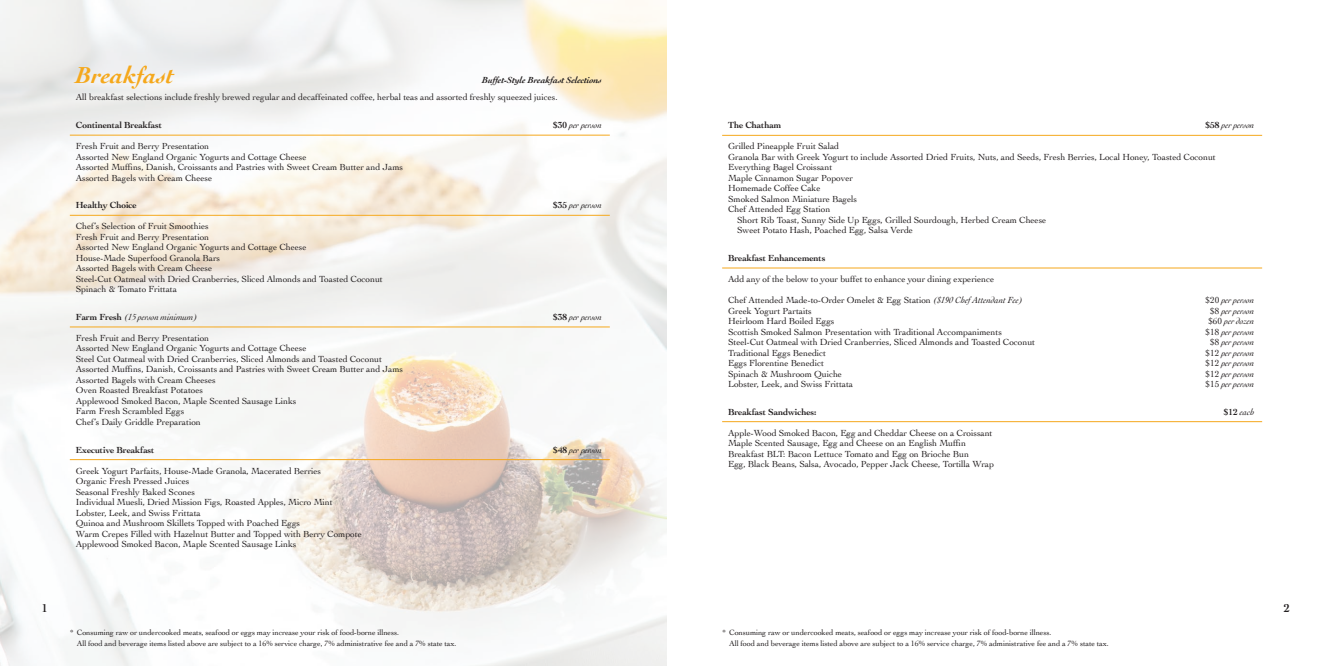
<style>
.page{position:relative;width:1332px;height:666px;background:#fff}
.page>*{position:absolute;margin:0;border:0;box-sizing:border-box;transform-origin:0 0}
.MENU__Cochin_Italic{font:italic 700 24.2px "Cochin";letter-spacing:-.005em;color:#f5a81c}
.t1{font:700 12px "Cochin";color:#231f20}
.MENU__TEXT_Cochin_9{font:9.2px "Cochin";letter-spacing:-.01em;color:#231f20}
.MENU__TEXT_Cochin_9-2{font:italic 9.2px "Cochin";letter-spacing:-.015em;color:#231f20}
.MENU__Cochin_Bold_He{font:700 9.2px "Cochin";letter-spacing:-.015em;color:#231f20}
.MENU__Cochin_Bold_He-2{font:italic 9.2px "Cochin";letter-spacing:-.015em;color:#231f20}
.MENU__Cochin_Bold_He-3{font:9.2px "Cochin";letter-spacing:-.01em;color:#231f20}
.MENU__Cochin_Italic-2{font:italic 700 9.2px "Cochin";letter-spacing:-.015em;color:#231f20}
.t2{font:8px/11.2px "Cochin";letter-spacing:-.01em;color:#231f20}
.s1{font-weight:700;font-style:normal}
.s2{font-style:italic}
.s3{font-style:normal}
</style>
<div class="page">
<img style="left:0;top:0;width:666px;height:666px">
<hr style="left:70px;top:135px;width:540px;height:1px;background:#f5a81c">
<hr style="left:70px;top:215px;width:540px;height:1px;background:#f5a81c">
<hr style="left:70px;top:326px;width:540px;height:1px;background:#f5a81c">
<hr style="left:70px;top:459px;width:540px;height:1px;background:#f5a81c">
<hr style="left:722px;top:135px;width:540px;height:1px;background:#f5a81c">
<hr style="left:722px;top:268px;width:540px;height:1px;background:#f5a81c">
<hr style="left:722px;top:421px;width:540px;height:1px;background:#f5a81c">
<p class="MENU__Cochin_Italic" style="left:76px;top:59px;width:99px">Breakfast</p>
<p class="MENU__Cochin_Italic-2" style="left:482px;top:74px;width:121px">Buffet-Style Breakfast Selections</p>
<p class="MENU__TEXT_Cochin_9" style="left:76px;top:91px;width:483px">All breakfast selections include freshly brewed regular and decaffeinated coffee, herbal teas and assorted freshly squeezed juices.</p>
<p class="MENU__Cochin_Bold_He" style="left:76px;top:119px;width:88px">Continental Breakfast</p>
<p class="MENU__Cochin_Bold_He-2" style="left:553px;top:119px;width:50px"><span class="s1">$30</span> per person</p>
<p class="MENU__TEXT_Cochin_9" style="left:76px;top:140px;width:135px">Fresh Fruit and Berry Presentation</p>
<p class="MENU__TEXT_Cochin_9" style="left:76px;top:150px;width:232px">Assorted New England Organic Yogurts and Cottage Cheese</p>
<p class="MENU__TEXT_Cochin_9" style="left:76px;top:161px;width:329px">Assorted Muffins, Danish, Croissants and Pastries with Sweet Cream Butter and Jams</p>
<p class="MENU__TEXT_Cochin_9" style="left:76px;top:171px;width:138px">Assorted Bagels with Cream Cheese</p>
<p class="MENU__Cochin_Bold_He" style="left:76px;top:199px;width:63px">Healthy Choice</p>
<p class="MENU__Cochin_Bold_He-2" style="left:553px;top:199px;width:50px"><span class="s1">$35</span> per person</p>
<p class="MENU__TEXT_Cochin_9" style="left:76px;top:220px;width:134px">Chef’s Selection of Fruit Smoothies</p>
<p class="MENU__TEXT_Cochin_9" style="left:76px;top:231px;width:135px">Fresh Fruit and Berry Presentation</p>
<p class="MENU__TEXT_Cochin_9" style="left:76px;top:241px;width:232px">Assorted New England Organic Yogurts and Cottage Cheese</p>
<p class="MENU__TEXT_Cochin_9" style="left:76px;top:252px;width:146px">House-Made Superfood Granola Bars</p>
<p class="MENU__TEXT_Cochin_9" style="left:76px;top:262px;width:138px">Assorted Bagels with Cream Cheese</p>
<p class="MENU__TEXT_Cochin_9" style="left:76px;top:273px;width:309px">Steel-Cut Oatmeal with Dried Cranberries, Sliced Almonds and Toasted Coconut</p>
<p class="MENU__TEXT_Cochin_9" style="left:76px;top:283px;width:103px">Spinach &amp; Tomato Frittata</p>
<p class="MENU__Cochin_Bold_He-2" style="left:76px;top:311px;width:123px"><span class="s1">Farm Fresh</span> (15 person minimum)</p>
<p class="MENU__Cochin_Bold_He-2" style="left:553px;top:311px;width:50px"><span class="s1">$38</span> per person</p>
<p class="MENU__TEXT_Cochin_9" style="left:76px;top:332px;width:135px">Fresh Fruit and Berry Presentation</p>
<p class="MENU__TEXT_Cochin_9" style="left:76px;top:342px;width:232px">Assorted New England Organic Yogurts and Cottage Cheese</p>
<p class="MENU__TEXT_Cochin_9" style="left:76px;top:353px;width:308px">Steel Cut Oatmeal with Dried Cranberries, Sliced Almonds and Toasted Coconut</p>
<p class="MENU__TEXT_Cochin_9" style="left:76px;top:363px;width:329px">Assorted Muffins, Danish, Croissants and Pastries with Sweet Cream Butter and Jams</p>
<p class="MENU__TEXT_Cochin_9" style="left:76px;top:374px;width:141px">Assorted Bagels with Cream Cheeses</p>
<p class="MENU__TEXT_Cochin_9" style="left:76px;top:384px;width:129px">Oven Roasted Breakfast Potatoes</p>
<p class="MENU__TEXT_Cochin_9" style="left:76px;top:395px;width:222px">Applewood Smoked Bacon, Maple Scented Sausage Links</p>
<p class="MENU__TEXT_Cochin_9" style="left:76px;top:405px;width:110px">Farm Fresh Scrambled Eggs</p>
<p class="MENU__TEXT_Cochin_9" style="left:76px;top:416px;width:127px">Chef’s Daily Griddle Preparation</p>
<p class="MENU__Cochin_Bold_He" style="left:76px;top:443px;width:80px">Executive Breakfast</p>
<p class="MENU__Cochin_Bold_He-2" style="left:553px;top:443px;width:50px"><span class="s1">$48</span> per person</p>
<p class="MENU__TEXT_Cochin_9" style="left:76px;top:464px;width:247px">Greek Yogurt Parfaits, House-Made Granola, Macerated Berries</p>
<p class="MENU__TEXT_Cochin_9" style="left:76px;top:475px;width:115px">Organic Fresh Pressed Juices</p>
<p class="MENU__TEXT_Cochin_9" style="left:76px;top:485px;width:121px">Seasonal Freshly Baked Scones</p>
<p class="MENU__TEXT_Cochin_9" style="left:76px;top:496px;width:258px">Individual Muesli, Dried Mission Figs, Roasted Apples, Micro Mint</p>
<p class="MENU__TEXT_Cochin_9" style="left:76px;top:506px;width:127px">Lobster, Leek, and Swiss Frittata</p>
<p class="MENU__TEXT_Cochin_9" style="left:76px;top:517px;width:226px">Quinoa and Mushroom Skillets Topped with Poached Eggs</p>
<p class="MENU__TEXT_Cochin_9" style="left:76px;top:527px;width:287px">Warm Crepes Filled with Hazelnut Butter and Topped with Berry Compote</p>
<p class="MENU__TEXT_Cochin_9" style="left:76px;top:538px;width:222px">Applewood Smoked Bacon, Maple Scented Sausage Links</p>
<p class="MENU__Cochin_Bold_He" style="left:728px;top:119px;width:55px">The Chatham</p>
<p class="MENU__Cochin_Bold_He-2" style="left:1205px;top:119px;width:50px"><span class="s1">$58</span> per person</p>
<p class="MENU__TEXT_Cochin_9" style="left:728px;top:140px;width:113px">Grilled Pineapple Fruit Salad</p>
<p class="MENU__TEXT_Cochin_9" style="left:728px;top:151px;width:489px">Granola Bar with Greek Yogurt to include Assorted Dried Fruits, Nuts, and Seeds, Fresh Berries, Local Honey, Toasted Coconut</p>
<p class="MENU__TEXT_Cochin_9" style="left:728px;top:161px;width:106px">Everything Bagel Croissant</p>
<p class="MENU__TEXT_Cochin_9" style="left:728px;top:172px;width:126px">Maple Cinnamon Sugar Popover</p>
<p class="MENU__TEXT_Cochin_9" style="left:728px;top:182px;width:94px">Homemade Coffee Cake</p>
<p class="MENU__TEXT_Cochin_9" style="left:728px;top:193px;width:130px">Smoked Salmon Miniature Bagels</p>
<p class="MENU__TEXT_Cochin_9" style="left:728px;top:203px;width:104px">Chef Attended Egg Station</p>
<p class="MENU__TEXT_Cochin_9" style="left:737px;top:214px;width:311px">Short Rib Toast, Sunny Side Up Eggs, Grilled Sourdough, Herbed Cream Cheese</p>
<p class="MENU__TEXT_Cochin_9" style="left:737px;top:224px;width:177px">Sweet Potato Hash, Poached Egg, Salsa Verde</p>
<p class="MENU__Cochin_Bold_He" style="left:728px;top:252px;width:99px">Breakfast Enhancements</p>
<p class="MENU__Cochin_Bold_He-3" style="left:728px;top:273px;width:268px">Add any of the below to your buffet to enhance your dining experience</p>
<p class="MENU__TEXT_Cochin_9" style="left:728px;top:294px;width:296px">Chef Attended Made-to-Order Omelet &amp; Egg Station <span class="s2">($190 Chef Attendant Fee)</span></p>
<p class="MENU__TEXT_Cochin_9-2" style="left:1206px;top:294px;width:50px"><span class="s3">$20</span> per person</p>
<p class="MENU__TEXT_Cochin_9" style="left:728px;top:304px;width:85px">Greek Yogurt Partaits</p>
<p class="MENU__TEXT_Cochin_9-2" style="left:1210px;top:304px;width:46px"><span class="s3">$8</span> per person</p>
<p class="MENU__TEXT_Cochin_9" style="left:728px;top:315px;width:108px">Heirloom Hard Boiled Eggs</p>
<p class="MENU__TEXT_Cochin_9-2" style="left:1208px;top:315px;width:47px"><span class="s3">$60</span> per dozen</p>
<p class="MENU__TEXT_Cochin_9" style="left:728px;top:325px;width:275px">Scottish Smoked Salmon Presentation with Traditional Accompaniments</p>
<p class="MENU__TEXT_Cochin_9-2" style="left:1206px;top:325px;width:50px"><span class="s3">$18</span> per person</p>
<p class="MENU__TEXT_Cochin_9" style="left:728px;top:336px;width:309px">Steel-Cut Oatmeal with Dried Cranberries, Sliced Almonds and Toasted Coconut</p>
<p class="MENU__TEXT_Cochin_9-2" style="left:1210px;top:336px;width:46px"><span class="s3">$8</span> per person</p>
<p class="MENU__TEXT_Cochin_9" style="left:728px;top:346px;width:100px">Traditional Eggs Benedict</p>
<p class="MENU__TEXT_Cochin_9-2" style="left:1206px;top:346px;width:50px"><span class="s3">$12</span> per person</p>
<p class="MENU__TEXT_Cochin_9" style="left:728px;top:357px;width:97px">Eggs Florentine Benedict</p>
<p class="MENU__TEXT_Cochin_9-2" style="left:1206px;top:357px;width:50px"><span class="s3">$12</span> per person</p>
<p class="MENU__TEXT_Cochin_9" style="left:728px;top:367px;width:115px">Spinach &amp; Mushroom Quiche</p>
<p class="MENU__TEXT_Cochin_9-2" style="left:1206px;top:367px;width:50px"><span class="s3">$12</span> per person</p>
<p class="MENU__TEXT_Cochin_9" style="left:728px;top:378px;width:127px">Lobster, Leek, and Swiss Frittata</p>
<p class="MENU__TEXT_Cochin_9-2" style="left:1206px;top:378px;width:50px"><span class="s3">$15</span> per person</p>
<p class="MENU__Cochin_Bold_He" style="left:728px;top:405px;width:90px">Breakfast Sandwiches:</p>
<p class="MENU__Cochin_Bold_He-2" style="left:1224px;top:405px;width:32px"><span class="s1">$12</span> each</p>
<p class="MENU__TEXT_Cochin_9" style="left:728px;top:426px;width:266px">Apple-Wood Smoked Bacon, Egg and Cheddar Cheese on a Croissant</p>
<p class="MENU__TEXT_Cochin_9" style="left:728px;top:437px;width:239px">Maple Scented Sausage, Egg and Cheese on an English Muffin</p>
<p class="MENU__TEXT_Cochin_9" style="left:728px;top:447px;width:242px">Breakfast BLT: Bacon Lettuce Tomato and Egg on Brioche Bun</p>
<p class="MENU__TEXT_Cochin_9" style="left:728px;top:458px;width:267px">Egg, Black Beans, Salsa, Avocado, Pepper Jack Cheese, Tortilla Wrap</p>
<h2 class="t1" style="left:42px;top:600px;width:8px">1</h2>
<h2 class="t1" style="left:1284px;top:600px;width:8px">2</h2>
<p class="t2" style="left:729px;top:627px;width:381px;text-indent:-7px">* Consuming raw or undercooked meats, seafood or eggs may increase your risk of food-borne illness.<br>All food and beverage items listed above are subject to a 16% service charge, 7% administrative fee and a 7% state tax.</p>
<p class="t2" style="left:77px;top:627px;width:381px;text-indent:-7px">* Consuming raw or undercooked meats, seafood or eggs may increase your risk of food-borne illness.<br>All food and beverage items listed above are subject to a 16% service charge, 7% administrative fee and a 7% state tax.</p>
</div>
